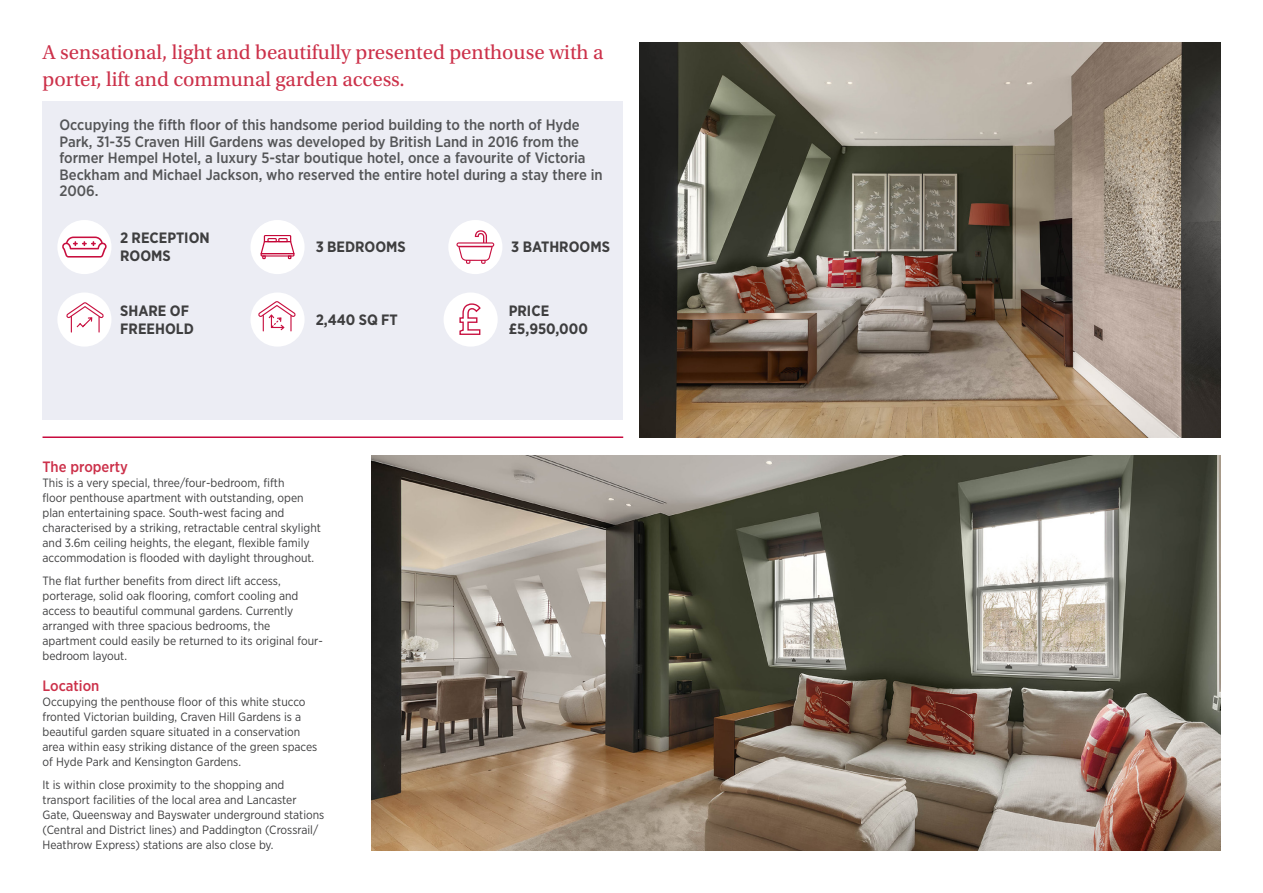
<style>
.page{position:relative;width:1263px;height:893px;background:#fff}
.page>*{position:absolute;margin:0;border:0;box-sizing:border-box;transform-origin:0 0}
.Strapline{font:21px/27px "Utopia Std";color:#cc314a}
.Page_2-long_strapline{font:500 15px/16.5px "Gotham Narrow";color:#545557}
.Room_Icon_Text{font:700 15px/18px "Gotham Narrow";color:#3e3e3f}
.Sub_Heading{font:500 15px "Gotham Narrow";color:#cc314a}
.page2_Body{font:12px/15px "Gotham Narrow";color:#3e3e3f}
</style>
<div class="page">
<div style="left:43px;top:101px;width:580px;height:318px;background:#ecedf4"></div>
<img style="left:640px;top:43px;width:580px;height:395px">
<img style="left:371px;top:455px;width:849px;height:395px">
<div style="left:448px;top:220px;width:54px;height:54px;background:#fff;border-radius:50%"></div>
<svg style="left:456px;top:230px;width:38px;height:34px"></svg>
<div style="left:57px;top:292px;width:54px;height:55px;background:#fff;border-radius:50%"></div>
<svg style="left:66px;top:302px;width:38px;height:31px"></svg>
<div style="left:444px;top:292px;width:54px;height:55px;background:#fff;border-radius:50%"></div>
<svg style="left:459px;top:303px;width:22px;height:32px"></svg>
<div style="left:250px;top:292px;width:55px;height:55px;background:#fff;border-radius:50%"></div>
<svg style="left:258px;top:301px;width:38px;height:30px"></svg>
<div style="left:250px;top:220px;width:55px;height:54px;background:#fff;border-radius:50%"></div>
<svg style="left:261px;top:235px;width:33px;height:24px"></svg>
<div style="left:57px;top:220px;width:54px;height:54px;background:#fff;border-radius:50%"></div>
<svg style="left:62px;top:237px;width:45px;height:21px"></svg>
<hr style="left:43px;top:436px;width:580px;height:2px;background:#c80b3e">
<p class="Strapline" style="left:43px;top:39px;width:562px">A sensational, light and beautifully presented penthouse with a porter, lift and communal garden access.</p>
<p class="Page_2-long_strapline" style="left:59px;top:117px;width:545px">Occupying the fifth floor of this handsome period building to the north of Hyde Park, 31-35 Craven Hill Gardens was developed by British Land in 2016 from the former Hempel Hotel, a luxury 5-star boutique hotel, once a favourite of Victoria Beckham and Michael Jackson, who reserved the entire hotel during a stay there in 2006.</p>
<p class="Room_Icon_Text" style="left:120px;top:229px;width:91px">2 RECEPTION<br>ROOMS</p>
<p class="Room_Icon_Text" style="left:511px;top:238px;width:100px">3 BATHROOMS</p>
<p class="Room_Icon_Text" style="left:316px;top:238px;width:92px">3 BEDROOMS</p>
<p class="Room_Icon_Text" style="left:120px;top:301px;width:75px">SHARE OF<br>FREEHOLD</p>
<p class="Room_Icon_Text" style="left:509px;top:301px;width:81px">PRICE £5,950,000</p>
<p class="Room_Icon_Text" style="left:316px;top:310px;width:84px">2,440 SQ FT</p>
<p class="Sub_Heading" style="left:43px;top:457px;width:87px">The property</p>
<p class="page2_Body" style="left:43px;top:475px;width:280px">This is a very special, three/four-bedroom, fifth<br>floor penthouse apartment with outstanding, open plan entertaining space. South-west facing and characterised by a striking, retractable central skylight and 3.6m ceiling heights, the elegant, flexible family accommodation is flooded with daylight throughout.</p>
<p class="page2_Body" style="left:43px;top:573px;width:282px">The flat further benefits from direct lift access, porterage, solid oak flooring, comfort cooling and access to beautiful communal gardens. Currently arranged with three spacious bedrooms, the apartment could easily be returned to its original four&shy;bedroom layout.</p>
<p class="Sub_Heading" style="left:43px;top:676px;width:58px">Location</p>
<p class="page2_Body" style="left:43px;top:694px;width:276px">Occupying the penthouse floor of this white stucco fronted Victorian building, Craven Hill Gardens is a beautiful garden square situated in a conservation area within easy striking distance of the green spaces of Hyde Park and Kensington Gardens.</p>
<p class="page2_Body" style="left:43px;top:777px;width:283px">It is within close proximity to the shopping and transport facilities of the local area and Lancaster Gate, Queensway and Bayswater underground stations (Central and District lines) and Paddington (Crossrail/ Heathrow Express) stations are also close by.</p>
</div>
